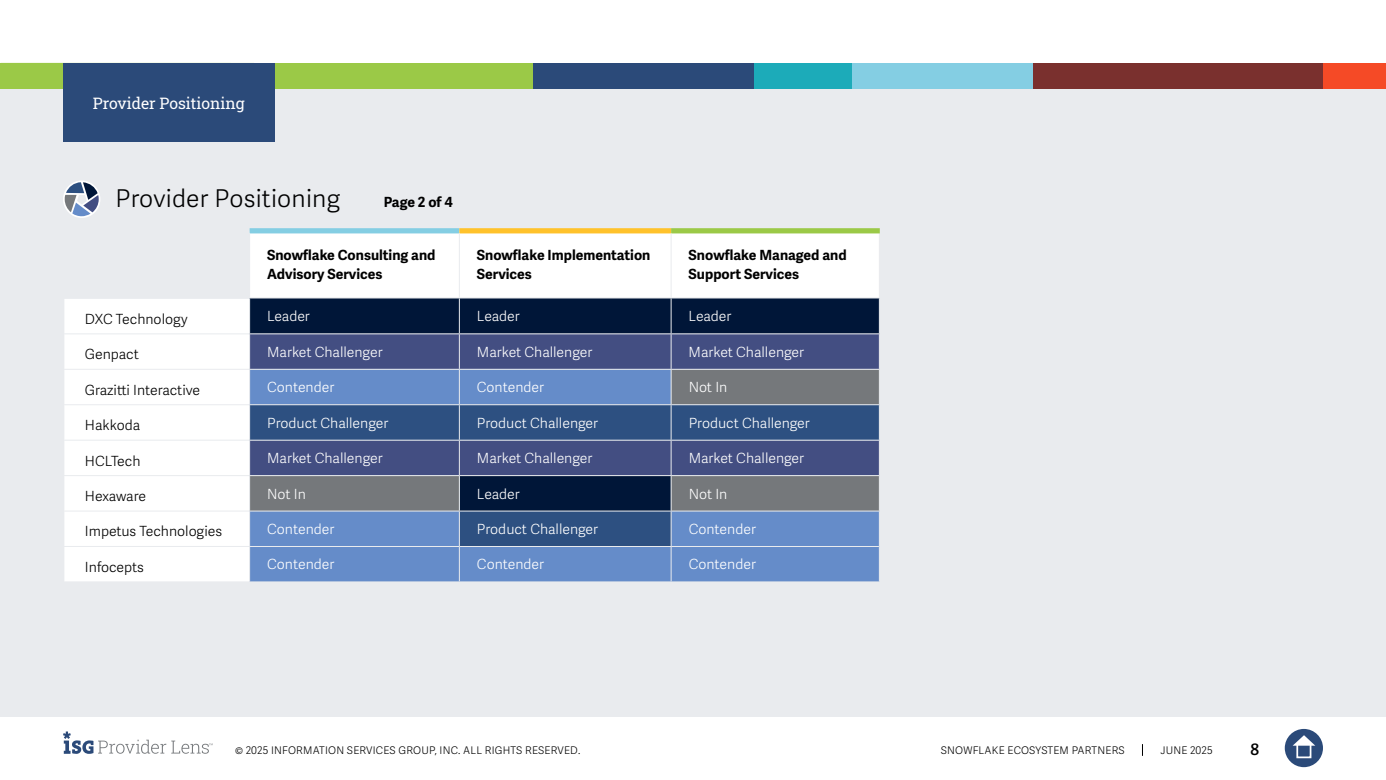
<style>
.page{position:relative;width:1386px;height:780px;background:#fff}
.page>*{position:absolute;margin:0;border:0;box-sizing:border-box;transform-origin:0 0}
.t1{font:300 24.5px "Adelle Sans";letter-spacing:.01em;color:#000}
.t2{font:15.75px "Roboto Slab ISG P Regular";color:#fff}
.t3{font:600 15.75px "Adelle Sans";color:#000}
.t4{font:300 14px "Adelle Sans";color:#fff}
.t5{font:700 14px/19.2px "Adelle Sans";color:#000}
.t6{font:300 14px "Adelle Sans";color:#000}
.t7{font:300 10.5px "Adelle Sans";letter-spacing:.02em;color:#000}
</style>
<div class="page">
<svg style="left:1142px;top:744px;width:1px;height:12px"></svg>
<div style="left:1285px;top:729px;width:38px;height:38px;background:#2b4a79;border-radius:50%"></div>
<svg style="left:1293px;top:735px;width:22px;height:10px"></svg>
<div style="left:1296px;top:743px;width:15px;height:15px;border:2px solid #fff"></div>
<svg style="left:63px;top:731px;width:150px;height:23px"></svg>
<div style="left:0;top:63px;width:1386px;height:654px;background:#e9ebee"></div>
<div style="left:0;top:63px;width:533px;height:25px;background:#9bc947"></div>
<div style="left:533px;top:63px;width:223px;height:25px;background:#2b4a79"></div>
<div style="left:850px;top:63px;width:184px;height:25px;background:#84cee3"></div>
<div style="left:1323px;top:63px;width:63px;height:25px;background:#f54a26"></div>
<div style="left:1033px;top:63px;width:290px;height:25px;background:#7a302e"></div>
<div style="left:754px;top:63px;width:98px;height:25px;background:#1cabb9"></div>
<svg style="left:63px;top:180px;width:37px;height:38px"></svg>
<svg style="left:65px;top:182px;width:34px;height:34px"></svg>
<div style="left:63px;top:63px;width:211px;height:79px;background:#2b4a79"></div>
<div style="left:250px;top:233px;width:629px;height:64px;background:#fff"></div>
<div style="left:64px;top:298px;width:186px;height:283px;background:#fff"></div>
<div style="left:250px;top:298px;width:629px;height:35px;background:#001638"></div>
<div style="left:250px;top:334px;width:629px;height:35px;background:#434e82"></div>
<div style="left:250px;top:547px;width:629px;height:34px;background:#658cc9"></div>
<svg style="left:250px;top:370px;width:629px;height:34px;background:#6a85af"></svg>
<svg style="left:250px;top:405px;width:629px;height:141px;background:#455c87"></svg>
<hr style="left:63px;top:333px;width:186px;height:1px;background:#e9ebee">
<hr style="left:63px;top:369px;width:186px;height:1px;background:#e9ebee">
<hr style="left:63px;top:440px;width:186px;height:1px;background:#e9ebee">
<hr style="left:63px;top:475px;width:186px;height:1px;background:#e9ebee">
<hr style="left:63px;top:510px;width:186px;height:1px;background:#e9ebee">
<hr style="left:63px;top:297px;width:186px;height:2px;background:#e9ebee">
<div style="left:250px;top:228px;width:209px;height:5px;background:#84cee3"></div>
<div style="left:459px;top:228px;width:212px;height:5px;background:#ffc22b"></div>
<hr style="left:459px;top:233px;width:1px;height:64px;background:#e9ebee">
<div style="left:671px;top:228px;width:209px;height:5px;background:#9bc947"></div>
<hr style="left:671px;top:233px;width:1px;height:64px;background:#e9ebee">
<hr style="left:63px;top:404px;width:186px;height:1px;background:#e9ebee">
<hr style="left:63px;top:546px;width:186px;height:1px;background:#e9ebee">
<hr style="left:249px;top:299px;width:1px;height:34px;background:#e9ebee">
<hr style="left:459px;top:298px;width:1px;height:35px;background:#e9ebee">
<hr style="left:671px;top:298px;width:1px;height:35px;background:#e9ebee">
<hr style="left:249px;top:334px;width:1px;height:35px;background:#e9ebee">
<hr style="left:249px;top:333px;width:210px;height:1px;background:#e9ebee">
<hr style="left:459px;top:334px;width:1px;height:35px;background:#e9ebee">
<hr style="left:671px;top:334px;width:1px;height:35px;background:#e9ebee">
<hr style="left:249px;top:370px;width:1px;height:34px;background:#e9ebee">
<hr style="left:249px;top:369px;width:210px;height:1px;background:#e9ebee">
<hr style="left:459px;top:370px;width:1px;height:34px;background:#e9ebee">
<hr style="left:671px;top:370px;width:1px;height:34px;background:#e9ebee">
<hr style="left:249px;top:404px;width:210px;height:1px;background:#e9ebee">
<hr style="left:249px;top:405px;width:1px;height:35px;background:#e9ebee">
<hr style="left:459px;top:405px;width:1px;height:35px;background:#e9ebee">
<hr style="left:671px;top:405px;width:1px;height:35px;background:#e9ebee">
<hr style="left:249px;top:440px;width:210px;height:1px;background:#e9ebee">
<hr style="left:249px;top:440px;width:1px;height:35px;background:#e9ebee">
<hr style="left:459px;top:440px;width:212px;height:1px;background:#e9ebee">
<hr style="left:459px;top:440px;width:1px;height:35px;background:#e9ebee">
<hr style="left:459px;top:475px;width:212px;height:1px;background:#e9ebee">
<hr style="left:671px;top:440px;width:209px;height:1px;background:#e9ebee">
<hr style="left:671px;top:440px;width:1px;height:35px;background:#e9ebee">
<hr style="left:249px;top:476px;width:1px;height:34px;background:#e9ebee">
<hr style="left:249px;top:475px;width:210px;height:1px;background:#e9ebee">
<hr style="left:459px;top:476px;width:1px;height:34px;background:#e9ebee">
<hr style="left:671px;top:476px;width:1px;height:34px;background:#e9ebee">
<hr style="left:671px;top:475px;width:209px;height:1px;background:#e9ebee">
<hr style="left:459px;top:510px;width:212px;height:1px;background:#e9ebee">
<hr style="left:249px;top:511px;width:1px;height:35px;background:#e9ebee">
<hr style="left:249px;top:510px;width:210px;height:1px;background:#e9ebee">
<hr style="left:459px;top:511px;width:1px;height:35px;background:#e9ebee">
<hr style="left:671px;top:511px;width:1px;height:35px;background:#e9ebee">
<hr style="left:671px;top:510px;width:209px;height:1px;background:#e9ebee">
<hr style="left:249px;top:547px;width:1px;height:34px;background:#e9ebee">
<hr style="left:249px;top:546px;width:210px;height:1px;background:#e9ebee">
<hr style="left:459px;top:547px;width:1px;height:34px;background:#e9ebee">
<hr style="left:671px;top:547px;width:1px;height:34px;background:#e9ebee">
<p class="t2" style="left:93px;top:92px;width:153px">Provider Positioning</p>
<h1 class="t1" style="left:116px;top:184px;width:226px">Provider Positioning</h1>
<p class="t5" style="left:384px;top:192px;width:71px">Page 2 of 4</p>
<p class="t5" style="left:267px;top:246px;width:170px">Snowflake Consulting and<br>Advisory Services</p>
<p class="t5" style="left:477px;top:246px;width:175px">Snowflake Implementation<br>Services</p>
<p class="t5" style="left:689px;top:246px;width:160px">Snowflake Managed and<br>Support Services</p>
<p class="t6" style="left:85px;top:311px;width:104px">DXC Technology</p>
<p class="t4" style="left:267px;top:308px;width:44px">Leader</p>
<p class="t4" style="left:477px;top:308px;width:44px">Leader</p>
<p class="t4" style="left:689px;top:308px;width:44px">Leader</p>
<p class="t6" style="left:85px;top:346px;width:55px">Genpact</p>
<p class="t4" style="left:267px;top:344px;width:117px">Market Challenger</p>
<p class="t4" style="left:477px;top:344px;width:117px">Market Challenger</p>
<p class="t4" style="left:689px;top:344px;width:117px">Market Challenger</p>
<p class="t6" style="left:85px;top:381px;width:117px">Grazitti Interactive</p>
<p class="t4" style="left:267px;top:379px;width:69px">Contender</p>
<p class="t4" style="left:477px;top:379px;width:69px">Contender</p>
<p class="t4" style="left:689px;top:379px;width:40px">Not In</p>
<p class="t6" style="left:85px;top:417px;width:57px">Hakkoda</p>
<p class="t4" style="left:267px;top:414px;width:123px">Product Challenger</p>
<p class="t4" style="left:477px;top:414px;width:123px">Product Challenger</p>
<p class="t4" style="left:689px;top:414px;width:123px">Product Challenger</p>
<p class="t6" style="left:85px;top:452px;width:57px">HCLTech</p>
<p class="t4" style="left:267px;top:450px;width:117px">Market Challenger</p>
<p class="t4" style="left:477px;top:450px;width:117px">Market Challenger</p>
<p class="t4" style="left:689px;top:450px;width:117px">Market Challenger</p>
<p class="t6" style="left:85px;top:488px;width:63px">Hexaware</p>
<p class="t4" style="left:267px;top:485px;width:40px">Not In</p>
<p class="t4" style="left:477px;top:485px;width:44px">Leader</p>
<p class="t4" style="left:689px;top:485px;width:40px">Not In</p>
<p class="t6" style="left:85px;top:523px;width:139px">Impetus Technologies</p>
<p class="t4" style="left:267px;top:521px;width:69px">Contender</p>
<p class="t4" style="left:477px;top:521px;width:123px">Product Challenger</p>
<p class="t4" style="left:689px;top:521px;width:69px">Contender</p>
<p class="t6" style="left:85px;top:559px;width:61px">Infocepts</p>
<p class="t4" style="left:267px;top:556px;width:69px">Contender</p>
<p class="t4" style="left:477px;top:556px;width:69px">Contender</p>
<p class="t4" style="left:689px;top:556px;width:69px">Contender</p>
<p class="t7" style="left:235px;top:744px;width:347px">© 2025 INFORMATION SERVICES GROUP, INC. ALL RIGHTS RESERVED.</p>
<p class="t7" style="left:941px;top:744px;width:185px">SNOWFLAKE ECOSYSTEM PARTNERS</p>
<p class="t7" style="left:1160px;top:744px;width:54px">JUNE 2025</p>
<p class="t3" style="left:1250px;top:740px;width:10px">8</p>
</div>
